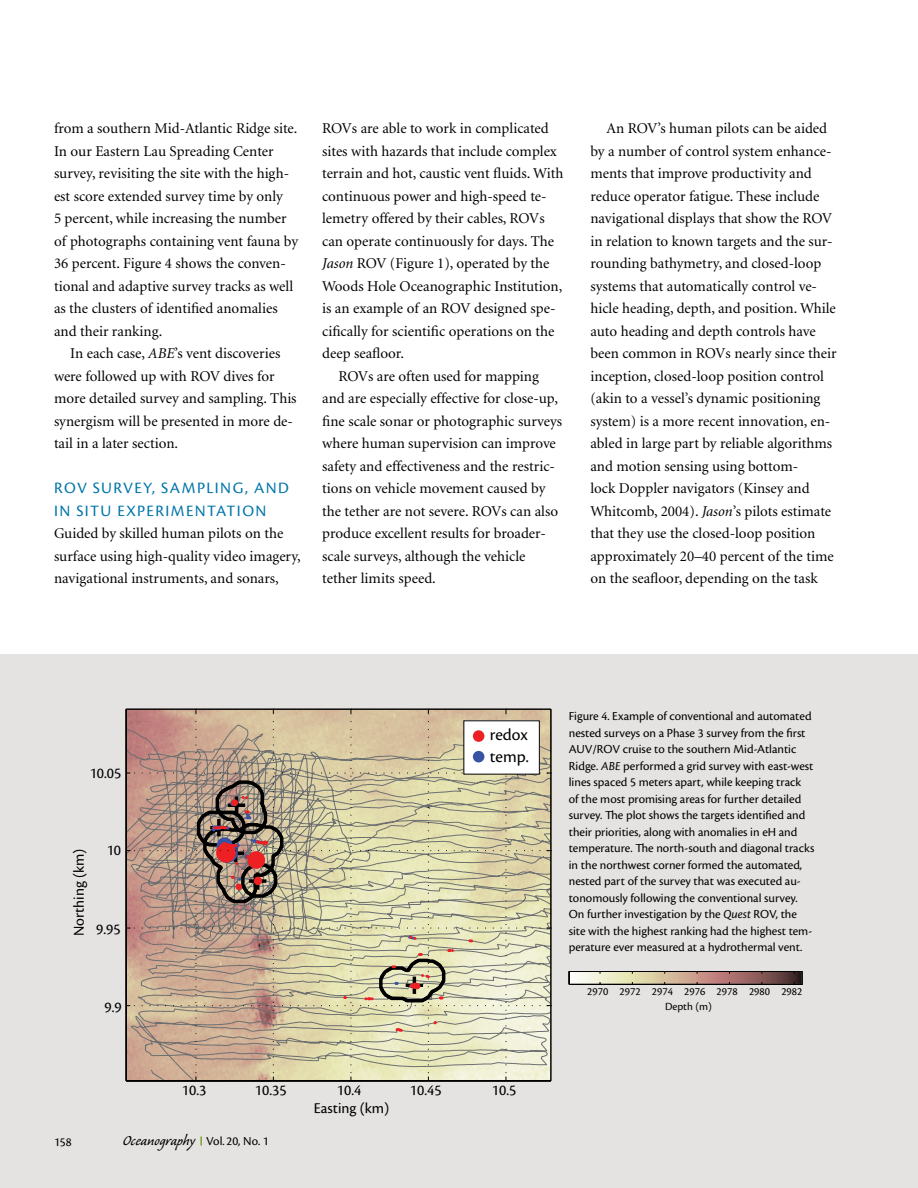
<style>
.page{position:relative;width:918px;height:1188px;background:#fff}
.page>*{position:absolute;margin:0;border:0;box-sizing:border-box;transform-origin:0 0}
.t1{font:18px "Caliban";color:#000}
.t2{font:17.4px/22.2px "Cronos Pro";color:#000}
.t3{font:16.5px "Cronos Pro";letter-spacing:.085em;color:#0075a9}
.t4{font:15.6px "Cronos Pro";color:#000}
.t5{font:15px/22.5px "Minion";color:#000}
.t6{font:12.75px/16.5px "Cronos Pro";color:#000}
.t7{font:11.4px "Cronos Pro";color:#000}
.s1{font-style:italic}
.s2{font-family:"Cronos Pro";font-size:12.75px}
</style>
<div class="page">
<div style="left:0;top:654px;width:918px;height:534px;background:#e5e3e2"></div>
<svg style="left:125px;top:708px;width:427px;height:374px;background:#c3b599"></svg>
<div style="left:464px;top:721px;width:75px;height:53px;background:#fff"></div>
<div style="left:473px;top:730px;width:11px;height:12px;background:#ed2024;border-radius:50%"></div>
<div style="left:473px;top:751px;width:11px;height:11px;background:#3953a4;border-radius:50%"></div>
<svg style="left:569px;top:971px;width:234px;height:14px;background:#9b8576"></svg>
<svg style="left:200px;top:1137px;width:2px;height:9px"></svg>
<p class="t5" style="left:54px;top:118px;width:246px">from a southern Mid-Atlantic Ridge site.<br>In our Eastern Lau Spreading Center survey, revisiting the site with the high&shy;est score extended survey time by only<br>5 percent, while increasing the number of photographs containing vent fauna by 36 percent. Figure 4 shows the conven&shy;tional and adaptive survey tracks as well as the clusters of identified anomalies and their ranking.</p>
<p class="t5" style="left:54px;top:343px;width:244px;text-indent:16px">In each case, <span class="s1">ABE</span>’s vent discoveries were followed up with ROV dives for more detailed survey and sampling. This synergism will be presented in more de&shy;tail in a later section.</p>
<p class="t3" style="left:54px;top:479px;width:163px">ROV Survey, Sampling</p>
<p class="t3" style="left:245px;top:479px;width:22px">, and</p>
<p class="t3" style="left:54px;top:501px;width:32px">in situ</p>
<p class="t3" style="left:117px;top:501px;width:80px">Experimentation</p>
<p class="t5" style="left:54px;top:523px;width:248px">Guided by skilled human pilots on the surface using high-quality video imagery, navigational instruments, and sonars,</p>
<p class="t5" style="left:322px;top:118px;width:228px">ROVs are able to work in complicated</p>
<p class="t5" style="left:322px;top:140px;width:236px">sites with hazards that include complex</p>
<p class="t5" style="left:322px;top:163px;width:243px">terrain and hot, caustic vent fluids. With</p>
<p class="t5" style="left:322px;top:185px;width:226px">continuous power and high-speed te-</p>
<p class="t5" style="left:322px;top:208px;width:224px">lemetry offered by their cables, ROVs</p>
<p class="t5" style="left:322px;top:230px;width:233px">can operate continuously for days. The</p>
<p class="t5" style="left:322px;top:253px;width:229px"><span class="s1">Jason</span> ROV (Figure 1), operated by the</p>
<p class="t5" style="left:322px;top:275px;width:242px">Woods Hole Oceanographic Institution,</p>
<p class="t5" style="left:322px;top:298px;width:235px">is an example of an ROV designed spe-</p>
<p class="t5" style="left:322px;top:320px;width:234px">cifically for scientific operations on the</p>
<p class="t5" style="left:322px;top:343px;width:84px">deep seafloor.</p>
<p class="t5" style="left:338px;top:365px;width:202px">ROVs are often used for mapping</p>
<p class="t5" style="left:322px;top:388px;width:237px">and are especially effective for close-up,</p>
<p class="t5" style="left:322px;top:410px;width:242px">fine scale sonar or photographic surveys</p>
<p class="t5" style="left:322px;top:433px;width:235px">where human supervision can improve</p>
<p class="t5" style="left:322px;top:455px;width:234px">safety and effectiveness and the restric-</p>
<p class="t5" style="left:322px;top:478px;width:225px">tions on vehicle movement caused by</p>
<p class="t5" style="left:322px;top:500px;width:237px">the tether are not severe. ROVs can also</p>
<p class="t5" style="left:322px;top:523px;width:225px">produce excellent results for broader-</p>
<p class="t5" style="left:322px;top:545px;width:205px">scale surveys, although the vehicle</p>
<p class="t5" style="left:322px;top:568px;width:115px">tether limits speed.</p>
<p class="t5" style="left:590px;top:118px;width:248px;text-indent:16px">An ROV’s human pilots can be aided by a number of control system enhance&shy;ments that improve productivity and reduce operator fatigue. These include navigational displays that show the ROV in relation to known targets and the sur&shy;rounding bathymetry, and closed-loop systems that automatically control ve&shy;hicle heading, depth, and position. While auto heading and depth controls have been common in ROVs nearly since their inception, closed-loop position control (akin to a vessel’s dynamic positioning system) is a more recent innovation, en&shy;abled in large part by reliable algorithms and motion sensing using bottom-<br>lock Doppler navigators (Kinsey and Whitcomb, 2004). <span class="s1">Jason</span>’s pilots estimate that they use the closed-loop position approximately 20–40 percent of the time on the seafloor, depending on the task</p>
<p class="t4" style="left:90px;top:764px;width:33px">10.05</p>
<p class="t4" style="left:70px;top:936px;width:89px;rotate:-90deg">Northing (km)</p>
<p class="t4" style="left:107px;top:841px;width:16px">10</p>
<p class="t4" style="left:96px;top:921px;width:26px">9.95</p>
<p class="t4" style="left:105px;top:998px;width:19px">9.9</p>
<p class="t2" style="left:490px;top:723px;width:40px">redox temp.</p>
<p class="t7" style="left:511px;top:755px;width:12px">10</p>
<p class="t6" style="left:569px;top:708px;width:247px">Figure 4. Example of conventional and automated nested surveys on a Phase 3 survey from the first AUV/ROV cruise to the southern Mid-Atlantic Ridge. <span class="s1">ABE</span> performed a grid survey with east-west lines spaced 5 meters apart, while keeping track<br>of the most promising areas for further detailed survey. The plot shows the targets identified and their priorities, along with anomalies in eH and temperature. The north-south and diagonal tracks in the northwest corner formed the automated, nested part of the survey that was executed au&shy;tonomously following the conventional survey.<br>On further investigation by the <span class="s1">Quest</span> ROV, the site with the highest ranking had the highest tem&shy;perature ever measured at a hydrothermal vent.</p>
<p class="t7" style="left:566px;top:930px;width:19px">10.3</p>
<p class="t7" style="left:619px;top:930px;width:25px">10.35</p>
<p class="t7" style="left:679px;top:930px;width:19px">10.4</p>
<p class="t7" style="left:733px;top:930px;width:25px">10.45</p>
<p class="t7" style="left:793px;top:930px;width:19px">10.5</p>
<p class="t7" style="left:663px;top:943px;width:57px">Easting (km)</p>
<p class="t7" style="left:587px;top:985px;width:217px">2970 2972 2974 2976 2978 2980 2982</p>
<p class="t7" style="left:665px;top:1000px;width:48px">Depth (m)</p>
<p class="t4" style="left:182px;top:1081px;width:26px">10.3</p>
<p class="t4" style="left:255px;top:1081px;width:33px">10.35</p>
<p class="t4" style="left:337px;top:1081px;width:26px">10.4</p>
<p class="t4" style="left:410px;top:1081px;width:33px">10.45</p>
<p class="t4" style="left:492px;top:1081px;width:26px">10.5</p>
<p class="t6" style="left:54px;top:1133px;width:19px">158</p>
<p class="t1" style="left:123px;top:1132px;width:148px">Oceanography <span class="s2">Vol. 20, No. 1</span></p>
<p class="t4" style="left:314px;top:1100px;width:77px">Easting (km)</p>
</div>
